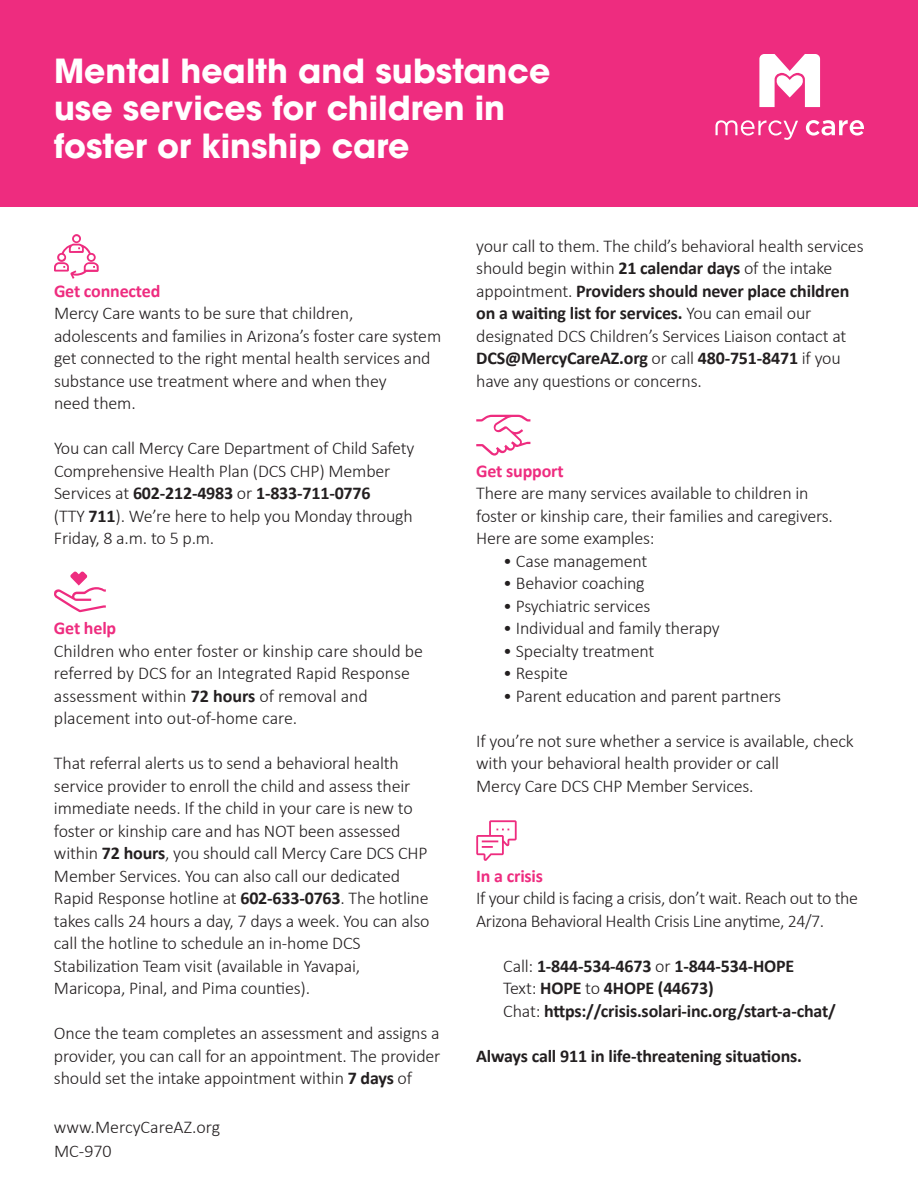
<style>
.page{position:relative;width:918px;height:1188px;background:#fff}
.page>*{position:absolute;margin:0;border:0;box-sizing:border-box;transform-origin:0 0}
.t1{font:700 33px/37.5px "ITC Avant Garde Pro";color:#fff}
.t2{font:300 18px/22.5px "Calibri";letter-spacing:-.01em;color:#231f20}
.t3{font:700 18px "Calibri";letter-spacing:-.01em;color:#231f20}
.t4{font:700 18px "Calibri";letter-spacing:-.01em;color:#ee2c7f}
.s1{font-weight:700}
.s2{font-weight:300}
</style>
<div class="page">
<div style="left:0;top:0;width:918px;height:207px;background:#ee2c7f"></div>
<svg style="left:715px;top:120px;width:83px;height:20px"></svg>
<svg style="left:806px;top:120px;width:58px;height:16px"></svg>
<svg style="left:759px;top:54px;width:61px;height:53px"></svg>
<svg style="left:54px;top:234px;width:45px;height:45px"></svg>
<svg style="left:54px;top:572px;width:52px;height:40px"></svg>
<svg style="left:476px;top:415px;width:54px;height:41px"></svg>
<svg style="left:476px;top:820px;width:41px;height:41px"></svg>
<h1 class="t1" style="left:54px;top:51px;width:498px">Mental health and substance use services for children in foster or kinship care</h1>
<h2 class="t4" style="left:54px;top:278px;width:108px">Get connected</h2>
<p class="t2" style="left:54px;top:302px;width:389px">Mercy Care wants to be sure that children, adolescents and families in Arizona’s foster care system get connected to the right mental health services and substance use treatment where and when they<br>need them.</p>
<p class="t2" style="left:54px;top:437px;width:362px">You can call Mercy Care Department of Child Safety Comprehensive Health Plan (DCS CHP) Member Services at <span class="s1">602-212-4983</span> or <span class="s1">1-833-711-0776<br></span>(TTY <span class="s1">711</span>). We’re here to help you Monday through Friday, 8 a.m. to 5 p.m.</p>
<h2 class="t4" style="left:54px;top:616px;width:64px">Get help</h2>
<p class="t2" style="left:54px;top:639px;width:371px">Children who enter foster or kinship care should be referred by DCS for an Integrated Rapid Response assessment within <span class="s1">72 hours</span> of removal and placement into out-of-home care.</p>
<p class="t2" style="left:54px;top:752px;width:377px">That referral alerts us to send a behavioral health service provider to enroll the child and assess their immediate needs. If the child in your care is new to foster or kinship care and has NOT been assessed within <span class="s1">72 hours</span>, you should call Mercy Care DCS CHP Member Services. You can also call our dedicated Rapid Response hotline at <span class="s1">602-633-0763</span>. The hotline takes calls 24 hours a day, 7 days a week. You can also call the hotline to schedule an in-home DCS Stabilization Team visit (available in Yavapai, Maricopa, Pinal, and Pima counties).</p>
<p class="t2" style="left:54px;top:1022px;width:388px;text-align:justify">Once the team completes an assessment and assigns a provider, you can call for an appointment. The provider should set the intake appointment within <span class="s1">7 days</span> of</p>
<p class="t2" style="left:54px;top:1116px;width:168px">www.MercyCareAZ.org</p>
<p class="t2" style="left:54px;top:1140px;width:59px">MC-970</p>
<p class="t2" style="left:476px;top:234px;width:389px">your call to them. The child’s behavioral health services should begin within <span class="s1">21 calendar days</span> of the intake appointment. <span class="s1">Providers should never place children on a waiting list for services.</span> You can email our designated DCS Children’s Services Liaison contact at <span class="s1">DCS@MercyCareAZ.org</span> or call <span class="s1">480-751-8471</span> if you have any questions or concerns.</p>
<h2 class="t4" style="left:476px;top:458px;width:89px">Get support</h2>
<p class="t2" style="left:476px;top:482px;width:358px">There are many services available to children in foster or kinship care, their families and caregivers.<br>Here are some examples:</p>
<p class="t2" style="left:503px;top:549px;width:146px">• Case management</p>
<p class="t2" style="left:503px;top:572px;width:143px">• Behavior coaching</p>
<p class="t2" style="left:503px;top:594px;width:149px">• Psychiatric services</p>
<p class="t2" style="left:503px;top:617px;width:218px">• Individual and family therapy</p>
<p class="t2" style="left:503px;top:639px;width:153px">• Specialty treatment</p>
<p class="t2" style="left:503px;top:662px;width:66px">• Respite</p>
<p class="t2" style="left:503px;top:684px;width:279px">• Parent education and parent partners</p>
<p class="t2" style="left:476px;top:729px;width:379px">If you’re not sure whether a service is available, check with your behavioral health provider or call<br>Mercy Care DCS CHP Member Services.</p>
<h2 class="t4" style="left:476px;top:863px;width:68px">In a crisis</h2>
<p class="t2" style="left:476px;top:887px;width:383px">If your child is facing a crisis, don’t wait. Reach out to the<br>Arizona Behavioral Health Crisis Line anytime, 24/7.</p>
<p class="t3" style="left:503px;top:953px;width:293px"><span class="s2">Call:</span> 1-844-534-4673 <span class="s2">or</span> 1-844-534-HOPE</p>
<p class="t3" style="left:503px;top:976px;width:212px"><span class="s2">Text:</span> HOPE <span class="s2">to</span> 4HOPE (44673)</p>
<p class="t3" style="left:503px;top:998px;width:334px"><span class="s2">Chat:</span> https://crisis.solari-inc.org/start-a-chat/</p>
<p class="t3" style="left:476px;top:1043px;width:327px">Always call 911 in life-threatening situations.</p>
</div>
